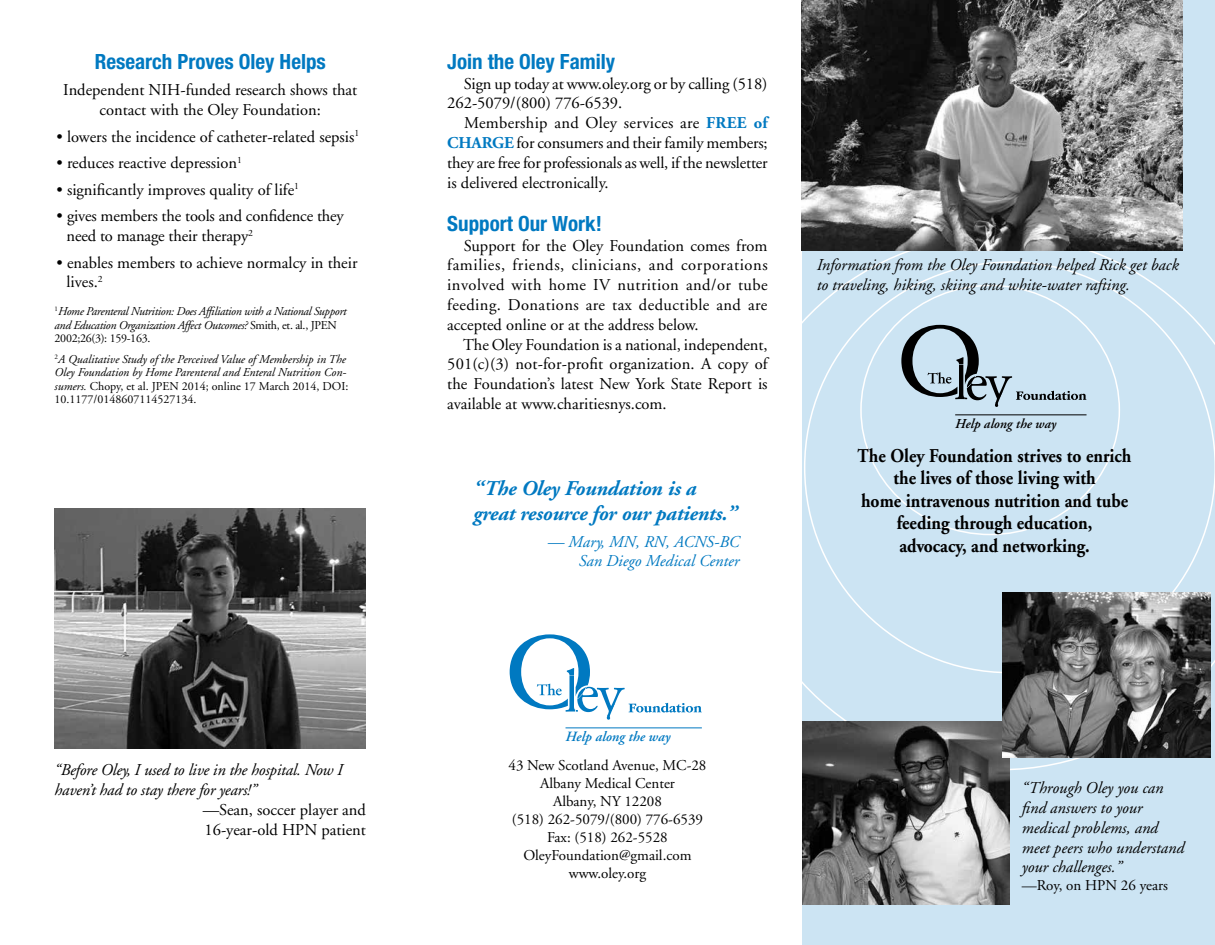
<style>
.page{position:relative;width:1215px;height:945px;background:#fff}
.page>*{position:absolute;margin:0;border:0;box-sizing:border-box;transform-origin:0 0}
.t1{font:700 condensed 21px "Helvetica Neue";color:#0079c1}
.t2{font:italic 700 21px/25.2px "Adobe Garamond";letter-spacing:-.01em;color:#0079c1}
.t3{font:700 19.5px/22.5px "Adobe Garamond";color:#000;text-align:center;scale:.9 1}
.t4{font:16.5px/19.8px "Adobe Garamond";color:#000}
.t5{font:italic 16.5px/19.8px "Adobe Garamond";color:#000}
.t6{font:italic 16.5px/19.8px "Adobe Garamond";color:#0079c1;text-align:right}
.t7{font:15px/18px "Adobe Garamond";color:#000;text-align:center}
.t8{font:italic 600 14.1px "Adobe Garamond";color:#0079c1}
.t9{font:italic 600 13.65px "Adobe Garamond";color:#000}
.t10{font:italic 12px/13.5px "Adobe Garamond";color:#000}
.t11{font:italic 12px/13.5px "Adobe Garamond";letter-spacing:-.025em;color:#000}
.s1{font-style:normal}
.s2{font-weight:700;color:#0079c1}
</style>
<div class="page">
<div style="left:802px;top:0;width:413px;height:945px;background:#cce4f3"></div>
<svg style="left:801px;top:234px;width:414px;height:536px"></svg>
<img style="left:802px;top:0;width:381px;height:250px">
<img style="left:802px;top:721px;width:208px;height:183px">
<img style="left:1002px;top:593px;width:208px;height:165px">
<svg style="left:510px;top:634px;width:192px;height:86px"></svg>
<hr style="left:566px;top:728px;width:136px;height:1px;background:#0079c1">
<svg style="left:901px;top:325px;width:186px;height:82px"></svg>
<hr style="left:955px;top:415px;width:132px;height:1px;background:#000">
<img style="left:55px;top:509px;width:311px;height:239px">
<p class="t1" style="left:95px;top:49px;width:233px">Research Proves Oley Helps</p>
<p class="t4" style="left:63px;top:81px;width:296px;text-align:center">Independent NIH-funded research shows that contact with the Oley Foundation:</p>
<p class="t4" style="left:56px;top:127px;width:304px">• lowers the incidence of catheter-related sepsis<sup>1</sup></p>
<p class="t4" style="left:56px;top:154px;width:187px">• reduces reactive depression<sup>1</sup></p>
<p class="t4" style="left:56px;top:180px;width:244px">• significantly improves quality of life<sup>1</sup></p>
<p class="t4" style="left:67px;top:207px;width:279px;text-indent:-10px">• gives members the tools and confidence they need to manage their therapy<sup>2</sup></p>
<p class="t4" style="left:67px;top:253px;width:292px;text-indent:-10px">• enables members to achieve normalcy in their lives.<sup>2</sup></p>
<p class="t11" style="left:55px;top:305px;width:294px"><sup>1</sup>Home Parenteral Nutrition: Does Affiliation with a National Support and Education Organization Affect Outcomes? <span class="s1">Smith, et. al., JPEN<br>2002;26(3): 159-163.</span></p>
<p class="t10" style="left:55px;top:353px;width:295px"><sup>2</sup>A Qualitative Study of the Perceived Value of Membership in The Oley Foundation by Home Parenteral and Enteral Nutrition Con&shy;sumers. <span class="s1">Chopy, et al. JPEN 2014; online 17 March 2014, DOI:<br>10.1177/0148607114527134.</span></p>
<p class="t5" style="left:55px;top:761px;width:290px">“Before Oley, I used to live in the hospital. Now I haven’t had to stay there for years!”</p>
<p class="t4" style="left:203px;top:800px;width:165px">—Sean, soccer player and<br>16-year-old HPN patient</p>
<p class="t1" style="left:447px;top:49px;width:169px">Join the Oley Family</p>
<p class="t4" style="left:447px;top:74px;width:322px;text-indent:16px">Sign up today at www.oley.org or by calling (518)<br>262-5079/(800) 776-6539.</p>
<p class="t4" style="left:447px;top:113px;width:322px;text-align:justify;text-indent:17px">Membership and Oley services are <span class="s2">FREE of CHARGE</span> for consumers and their family members; they are free for professionals as well, if the newsletter is delivered electronically.</p>
<p class="t1" style="left:447px;top:211px;width:156px">Support Our Work!</p>
<p class="t4" style="left:447px;top:236px;width:322px;text-align:justify;text-indent:17px">Support for the Oley Foundation comes from families, friends, clinicians, and corporations involved with home IV nutrition and/or tube feeding. Donations are tax deductible and are accepted online or at the address below.</p>
<p class="t4" style="left:447px;top:335px;width:322px;text-align:justify;text-indent:16px">The Oley Foundation is a national, independent, 501(c)(3) not-for-profit organization. A copy of the Foundation’s latest New York State Report is available at www.charitiesnys.com.</p>
<p class="t2" style="left:474px;top:476px;width:265px">“The Oley Foundation is a great resource for our patients.”</p>
<p class="t6" style="left:548px;top:532px;width:193px">— Mary, MN, RN, ACNS-BC<br>San Diego Medical Center</p>
<p class="t5" style="left:817px;top:255px;width:364px">Information from the Oley Foundation helped Rick get back to traveling, hiking, skiing and white-water rafting.</p>
<p class="t9" style="left:955px;top:416px;width:102px">Help along the way</p>
<p class="t3" style="left:858px;top:445px;width:306px">The Oley Foundation strives to enrich the lives of those living with<br>home intravenous nutrition and tube feeding through education,<br>advocacy, and networking.</p>
<p class="t8" style="left:566px;top:729px;width:106px">Help along the way</p>
<p class="t7" style="left:509px;top:756px;width:199px">43 New Scotland Avenue, MC-28<br>Albany Medical Center<br>Albany, NY 12208<br>(518) 262-5079/(800) 776-6539<br>Fax: (518) 262-5528<br>OleyFoundation@gmail.com www.oley.org</p>
<p class="t5" style="left:1022px;top:779px;width:164px">“Through Oley you can find answers to your medical problems, and meet peers who understand your challenges.”</p>
<p class="t7" style="left:1022px;top:877px;width:148px">—Roy, on HPN 26 years</p>
</div>
